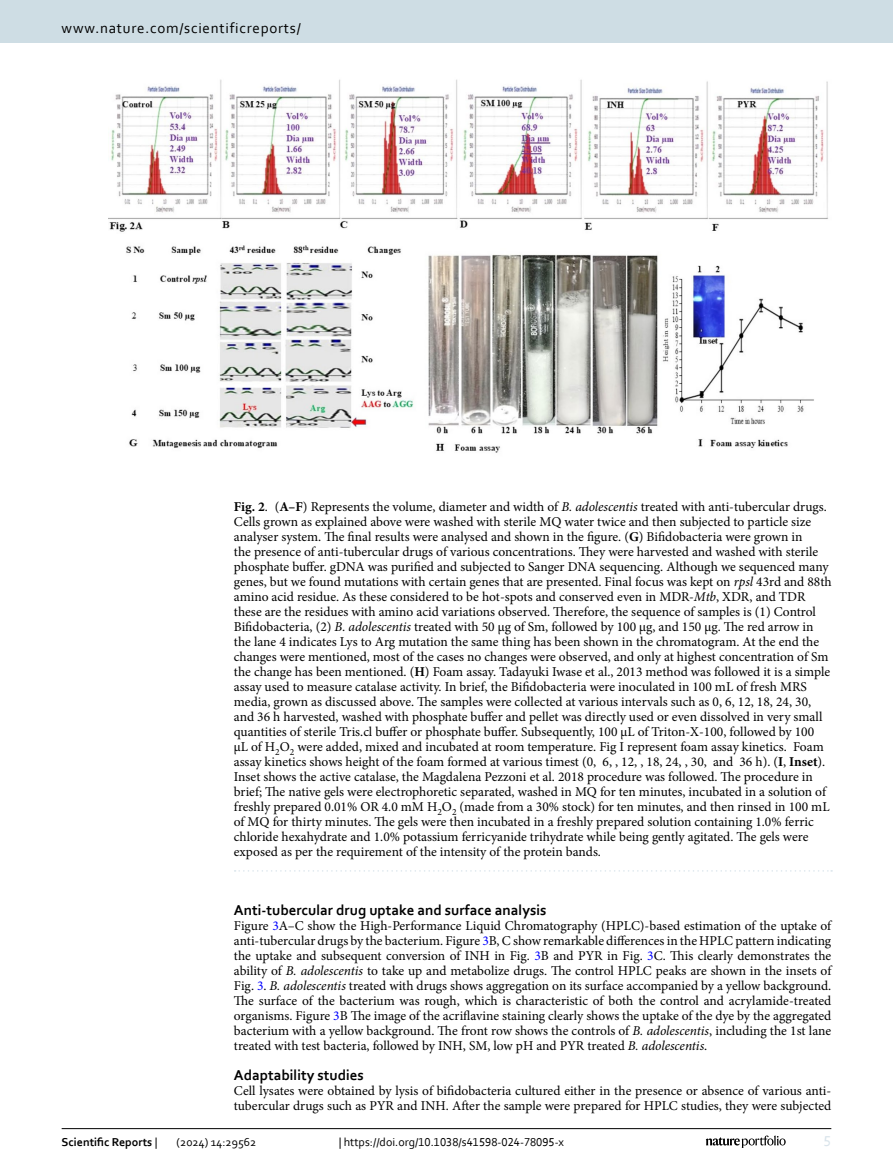
<style>
.page{position:relative;width:893px;height:1174px;background:#fff}
.page>*{position:absolute;margin:0;border:0;box-sizing:border-box;transform-origin:0 0}
.Head_2{font:700 15px "Corbel";color:#000}
.t1{font:15px "Corbel";letter-spacing:.05em;color:#000}
.t2{font:15px "Corbel";color:#d9e4eb}
.Figure_Caption{font:13.5px/15px "Minion Pro";color:#000}
.Body_Text{font:13.5px/15px "Minion Pro";color:#000;text-align:justify}
.t3{font:12px "Corbel";color:#000}
.t4{font:700 12px "Corbel";color:#000}
.s1{font-weight:700}
.s2{font-style:italic}
.s3{color:#00f}
.s4{font-weight:400}
</style>
<div class="page">
<img style="left:108px;top:79px;width:720px;height:374px">
<svg style="left:235px;top:870px;width:597px;height:1px"></svg>
<hr style="left:62px;top:1128px;width:769px;height:1px;background:#000">
<svg style="left:706px;top:1135px;width:80px;height:12px"></svg>
<div style="left:0;top:0;width:893px;height:43px;background:#cedde4"></div>
<p class="t1" style="left:62px;top:18px;width:241px">www.nature.com/scientificreports/</p>
<p class="Figure_Caption" style="left:234px;top:499px;width:599px"><span class="s1">Fig. 2</span>. (<span class="s1">A–F</span>) Represents the volume, diameter and width of <span class="s2">B. adolescentis</span> treated with anti-tubercular drugs.<br>Cells grown as explained above were washed with sterile MQ water twice and then subjected to particle size analyser system. The final results were analysed and shown in the figure. (<span class="s1">G</span>) Bifidobacteria were grown in<br>the presence of anti-tubercular drugs of various concentrations. They were harvested and washed with sterile phosphate buffer. gDNA was purified and subjected to Sanger DNA sequencing. Although we sequenced many genes, but we found mutations with certain genes that are presented. Final focus was kept on <span class="s2">rpsl</span> 43rd and 88th amino acid residue. As these considered to be hot-spots and conserved even in MDR-<span class="s2">Mtb</span>, XDR, and TDR these are the residues with amino acid variations observed. Therefore, the sequence of samples is (1) Control Bifidobacteria, (2) <span class="s2">B. adolescentis</span> treated with 50 µg of Sm, followed by 100 µg, and 150 µg. The red arrow in the lane 4 indicates Lys to Arg mutation the same thing has been shown in the chromatogram. At the end the changes were mentioned, most of the cases no changes were observed, and only at highest concentration of Sm the change has been mentioned. (<span class="s1">H</span>) Foam assay. Tadayuki Iwase et al., 2013 method was followed it is a simple assay used to measure catalase activity. In brief, the Bifidobacteria were inoculated in 100 mL of fresh MRS media, grown as discussed above. The samples were collected at various intervals such as 0, 6, 12, 18, 24, 30, and 36 h harvested, washed with phosphate buffer and pellet was directly used or even dissolved in very small quantities of sterile Tris.cl buffer or phosphate buffer. Subsequently, 100 µL of Triton-X-100, followed by 100<br>µL of H<sub>2</sub>O<sub>2</sub> were added, mixed and incubated at room temperature. Fig I represent foam assay kinetics. Foam assay kinetics shows height of the foam formed at various timest (0, 6, , 12, , 18, 24, , 30, and 36 h). (<span class="s1">I</span>, <span class="s1">Inset</span>).<br>Inset shows the active catalase, the Magdalena Pezzoni et al. 2018 procedure was followed. The procedure in brief; The native gels were electrophoretic separated, washed in MQ for ten minutes, incubated in a solution of freshly prepared 0.01% OR 4.0 mM H<sub>2</sub>O<sub>2</sub> (made from a 30% stock) for ten minutes, and then rinsed in 100 mL of MQ for thirty minutes. The gels were then incubated in a freshly prepared solution containing 1.0% ferric chloride hexahydrate and 1.0% potassium ferricyanide trihydrate while being gently agitated. The gels were exposed as per the requirement of the intensity of the protein bands.</p>
<p class="Head_2" style="left:234px;top:900px;width:314px">Anti-tubercular drug uptake and surface analysis</p>
<p class="Body_Text" style="left:234px;top:918px;width:599px">Figure <span class="s3">3</span>A–C show the High-Performance Liquid Chromatography (HPLC)-based estimation of the uptake of anti-tubercular drugs by the bacterium. Figure <span class="s3">3</span>B, C show remarkable differences in the HPLC pattern indicating the uptake and subsequent conversion of INH in Fig. <span class="s3">3</span>B and PYR in Fig. <span class="s3">3</span>C. This clearly demonstrates the ability of <span class="s2">B. adolescentis</span> to take up and metabolize drugs. The control HPLC peaks are shown in the insets of Fig. <span class="s3">3</span>. <span class="s2">B. adolescentis</span> treated with drugs shows aggregation on its surface accompanied by a yellow background.<br>The surface of the bacterium was rough, which is characteristic of both the control and acrylamide-treated organisms. Figure <span class="s3">3</span>B The image of the acriflavine staining clearly shows the uptake of the dye by the aggregated bacterium with a yellow background. The front row shows the controls of <span class="s2">B. adolescentis</span>, including the 1st lane treated with test bacteria, followed by INH, SM, low pH and PYR treated <span class="s2">B. adolescentis</span>.</p>
<p class="Head_2" style="left:234px;top:1065px;width:132px">Adaptability studies</p>
<p class="Body_Text" style="left:234px;top:1083px;width:599px">Cell lysates were obtained by lysis of bifidobacteria cultured either in the presence or absence of various anti&shy;tubercular drugs such as PYR and INH. After the sample were prepared for HPLC studies, they were subjected</p>
<p class="t4" style="left:62px;top:1134px;width:97px">Scientific Reports <span class="s4">|</span></p>
<p class="t3" style="left:177px;top:1134px;width:81px">(2024) 14:29562</p>
<p class="t3" style="left:339px;top:1134px;width:227px">| https://doi.org/10.1038/s41598-024-78095-x</p>
<p class="t2" style="left:824px;top:1132px;width:9px">5</p>
</div>
